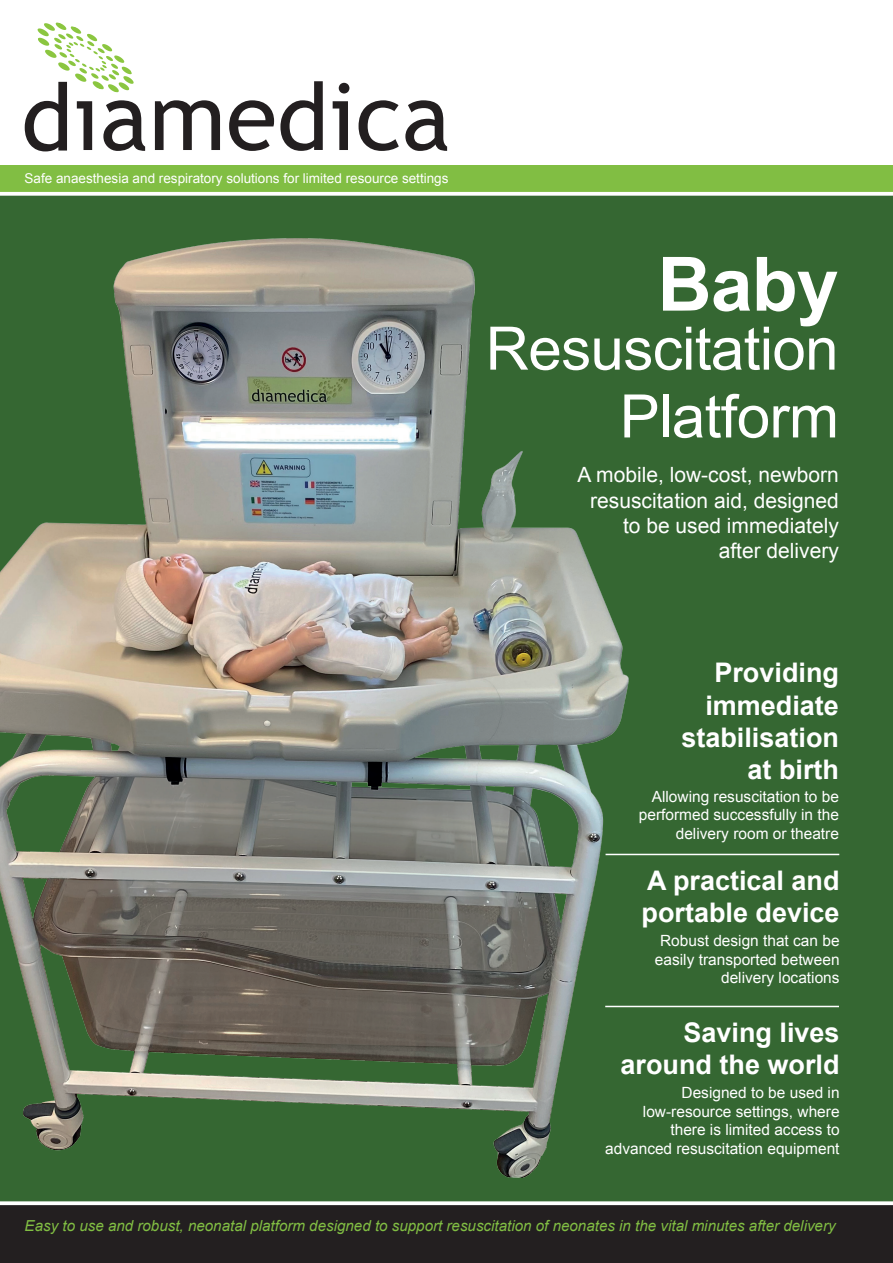
<style>
.page{position:relative;width:893px;height:1263px;background:#fff}
.page>*{position:absolute;margin:0;border:0;box-sizing:border-box;transform-origin:0 0}
.t1{font:700 75px "Arial";color:#fff}
.t2{font:60px/67.8px "Arial";letter-spacing:-.01em;color:#fff;text-align:right}
.t3{font:700 27px/32.4px "Arial";color:#fff;text-align:right}
.t4{font:21px/25.2px "Arial";color:#fff;text-align:right}
.t5{font:15.45px/18.6px "Arial";color:#fff;text-align:right}
.t6{font:italic 15.15px "Arial";color:#81be43}
.t7{font:13.5px "Arial";color:#fff}
</style>
<div class="page">
<div style="left:0;top:188px;width:893px;height:1017px;background:#356732"></div>
<div style="left:0;top:1204px;width:893px;height:59px;background:#231f20"></div>
<div style="left:0;top:165px;width:893px;height:27px;background:#81be43"></div>
<svg style="left:155px;top:100px;width:65px;height:50px"></svg>
<svg style="left:229px;top:100px;width:45px;height:51px"></svg>
<svg style="left:280px;top:81px;width:43px;height:70px"></svg>
<svg style="left:333px;top:83px;width:16px;height:67px"></svg>
<svg style="left:359px;top:100px;width:40px;height:51px"></svg>
<svg style="left:405px;top:100px;width:42px;height:51px"></svg>
<svg style="left:25px;top:23px;width:120px;height:128px"></svg>
<svg style="left:0;top:192px;width:893px;height:4px;background:#eef2ee"></svg>
<svg style="left:0;top:1201px;width:893px;height:4px;background:#ecf0ec"></svg>
<hr style="left:605px;top:1006px;width:234px;height:1px;background:#fff">
<hr style="left:606px;top:854px;width:233px;height:1px;background:#fff">
<img style="left:0;top:238px;width:628px;height:940px">
<p class="t7" style="left:25px;top:169px;width:425px">Safe anaesthesia and respiratory solutions for limited resource settings</p>
<h1 class="t1" style="left:657px;top:235px;width:183px">Baby</h1>
<h2 class="t2" style="left:486px;top:315px;width:355px">Resuscitation<br>Platform</h2>
<h3 class="t4" style="left:577px;top:463px;width:263px">A mobile, low-cost, newborn resuscitation aid, designed to be used immediately after delivery</h3>
<h3 class="t3" style="left:681px;top:657px;width:159px">Providing immediate stabilisation at birth</h3>
<p class="t5" style="left:639px;top:787px;width:202px">Allowing resuscitation to be performed successfully in the delivery room or theatre</p>
<h3 class="t3" style="left:641px;top:865px;width:200px;text-align:left">A practical and portable device</h3>
<p class="t5" style="left:655px;top:931px;width:186px">Robust design that can be easily transported between delivery locations</p>
<h3 class="t3" style="left:621px;top:1017px;width:221px">Saving lives around the world</h3>
<p class="t5" style="left:605px;top:1083px;width:236px">Designed to be used in low-resource settings, where there is limited access to advanced resuscitation equipment</p>
<p class="t6" style="left:25px;top:1216px;width:812px">Easy to use and robust, neonatal platform designed to support resuscitation of neonates in the vital minutes after delivery</p>
</div>
